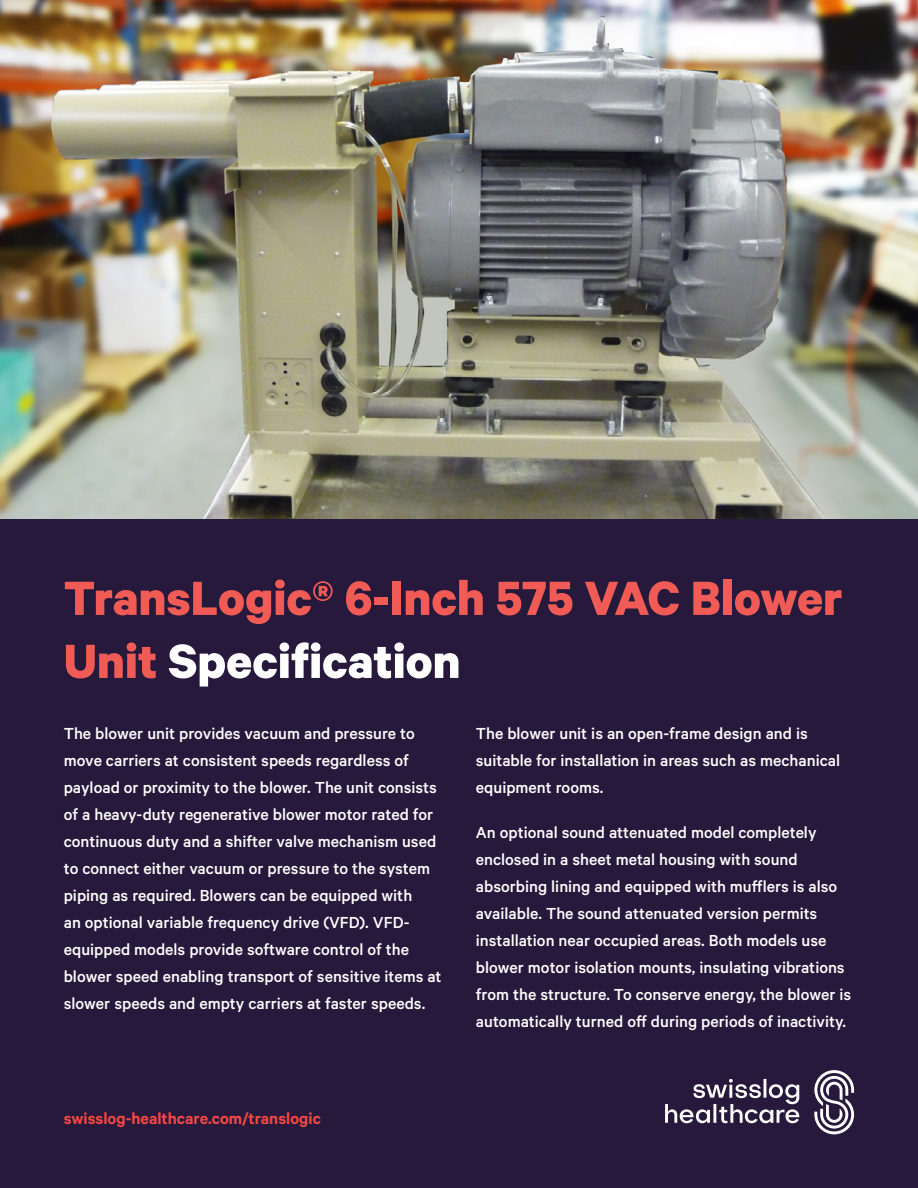
<style>
.page{position:relative;width:918px;height:1188px;background:#fff}
.page>*{position:absolute;margin:0;border:0;box-sizing:border-box;transform-origin:0 0}
._01_SL_ED_Headline_1{font:700 54px/63px "Calibre";color:#f15b55}
._01_SL_ED_Headline_1-2{font:500 18px/27px "Calibre";color:#fff}
._04_SL_ED_URL_12_12p{font:600 18px "Calibre";color:#f34842}
.s1{color:#fff}
</style>
<div class="page">
<div style="left:0;top:518px;width:918px;height:670px;background:#26193c"></div>
<img style="left:0;top:0;width:918px;height:518px">
<svg style="left:665px;top:1079px;width:134px;height:44px"></svg>
<svg style="left:814px;top:1070px;width:40px;height:64px"></svg>
<p class="_01_SL_ED_Headline_1" style="left:64px;top:565px;width:780px">TransLogic® 6-Inch 575 VAC Blower<br>Unit <span class="s1">Specification</span></p>
<p class="_01_SL_ED_Headline_1-2" style="left:64px;top:719px;width:379px">The blower unit provides vacuum and pressure to move carriers at consistent speeds regardless of payload or proximity to the blower. The unit consists of a heavy-duty regenerative blower motor rated for continuous duty and a shifter valve mechanism used to connect either vacuum or pressure to the system piping as required. Blowers can be equipped with<br>an optional variable frequency drive (VFD). VFD&shy;equipped models provide software control of the blower speed enabling transport of sensitive items at slower speeds and empty carriers at faster speeds.</p>
<p class="_01_SL_ED_Headline_1-2" style="left:476px;top:719px;width:366px">The blower unit is an open-frame design and is suitable for installation in areas such as mechanical equipment rooms.</p>
<p class="_01_SL_ED_Headline_1-2" style="left:476px;top:818px;width:377px">An optional sound attenuated model completely enclosed in a sheet metal housing with sound absorbing lining and equipped with mufflers is also available. The sound attenuated version permits installation near occupied areas. Both models use blower motor isolation mounts, insulating vibrations from the structure. To conserve energy, the blower is automatically turned off during periods of inactivity.</p>
<p class="_04_SL_ED_URL_12_12p" style="left:64px;top:1107px;width:259px">swisslog-healthcare.com/translogic</p>
</div>
